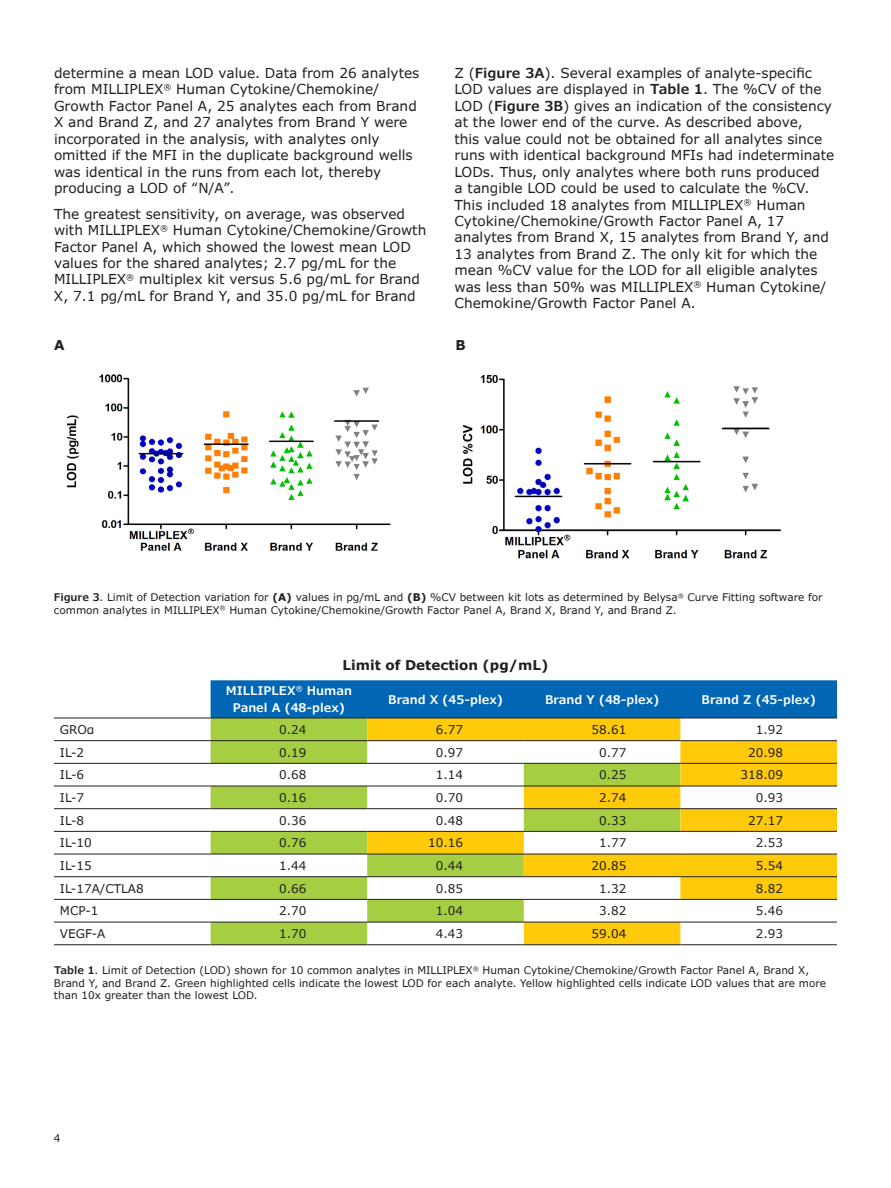
<style>
.page{position:relative;width:891px;height:1188px;background:#fff}
.page>*{position:absolute;margin:0;border:0;box-sizing:border-box;transform-origin:0 0}
.t1{font:13.65px/16.5px "Verdana Pro";color:#231f20}
.t2{font:700 13.5px "Verdana Pro";color:#231f20}
.t3{font:12px "Verdana Pro";color:#231f20}
.t4{font:600 12px/16.5px "Verdana Pro";color:#fff;text-align:center}
.t5{font:10.5px/12.6px "Verdana Pro";color:#231f20}
.s1{font-weight:600}
.s2{font-weight:700}
</style>
<div class="page">
<img style="left:66px;top:374px;width:325px;height:177px">
<img style="left:462px;top:374px;width:319px;height:185px">
<div style="left:211px;top:680px;width:626px;height:38px;background:#0166b3"></div>
<svg style="left:211px;top:719px;width:156px;height:225px;fill:#a5ce43"></svg>
<svg style="left:367px;top:719px;width:470px;height:225px"></svg>
<hr style="left:54px;top:740px;width:157px;height:1px;background:#231f20">
<hr style="left:211px;top:740px;width:156px;height:1px;background:#231f20">
<hr style="left:367px;top:740px;width:157px;height:1px;background:#231f20">
<hr style="left:524px;top:740px;width:156px;height:1px;background:#231f20">
<hr style="left:680px;top:740px;width:157px;height:1px;background:#231f20">
<hr style="left:54px;top:763px;width:157px;height:1px;background:#231f20">
<hr style="left:211px;top:763px;width:156px;height:1px;background:#231f20">
<hr style="left:367px;top:763px;width:157px;height:1px;background:#231f20">
<hr style="left:524px;top:763px;width:156px;height:1px;background:#231f20">
<hr style="left:680px;top:763px;width:157px;height:1px;background:#231f20">
<hr style="left:54px;top:786px;width:157px;height:1px;background:#231f20">
<hr style="left:211px;top:786px;width:156px;height:1px;background:#231f20">
<hr style="left:367px;top:786px;width:157px;height:1px;background:#231f20">
<hr style="left:524px;top:786px;width:156px;height:1px;background:#231f20">
<hr style="left:680px;top:786px;width:157px;height:1px;background:#231f20">
<hr style="left:54px;top:808px;width:157px;height:1px;background:#231f20">
<hr style="left:211px;top:808px;width:156px;height:1px;background:#231f20">
<hr style="left:367px;top:808px;width:157px;height:1px;background:#231f20">
<hr style="left:524px;top:808px;width:156px;height:1px;background:#231f20">
<hr style="left:680px;top:808px;width:157px;height:1px;background:#231f20">
<hr style="left:54px;top:831px;width:157px;height:1px;background:#231f20">
<hr style="left:211px;top:831px;width:156px;height:1px;background:#231f20">
<hr style="left:367px;top:831px;width:157px;height:1px;background:#231f20">
<hr style="left:524px;top:831px;width:156px;height:1px;background:#231f20">
<hr style="left:680px;top:831px;width:157px;height:1px;background:#231f20">
<hr style="left:54px;top:854px;width:157px;height:1px;background:#231f20">
<hr style="left:211px;top:854px;width:156px;height:1px;background:#231f20">
<hr style="left:367px;top:854px;width:157px;height:1px;background:#231f20">
<hr style="left:524px;top:854px;width:156px;height:1px;background:#231f20">
<hr style="left:680px;top:854px;width:157px;height:1px;background:#231f20">
<hr style="left:54px;top:876px;width:157px;height:1px;background:#231f20">
<hr style="left:211px;top:876px;width:156px;height:1px;background:#231f20">
<hr style="left:367px;top:876px;width:157px;height:1px;background:#231f20">
<hr style="left:524px;top:876px;width:156px;height:1px;background:#231f20">
<hr style="left:680px;top:876px;width:157px;height:1px;background:#231f20">
<hr style="left:54px;top:899px;width:157px;height:1px;background:#231f20">
<hr style="left:211px;top:899px;width:156px;height:1px;background:#231f20">
<hr style="left:367px;top:899px;width:157px;height:1px;background:#231f20">
<hr style="left:524px;top:899px;width:156px;height:1px;background:#231f20">
<hr style="left:680px;top:899px;width:157px;height:1px;background:#231f20">
<hr style="left:54px;top:922px;width:157px;height:1px;background:#231f20">
<hr style="left:211px;top:922px;width:156px;height:1px;background:#231f20">
<hr style="left:367px;top:922px;width:157px;height:1px;background:#231f20">
<hr style="left:524px;top:922px;width:156px;height:1px;background:#231f20">
<hr style="left:680px;top:922px;width:157px;height:1px;background:#231f20">
<hr style="left:54px;top:718px;width:157px;height:1px;background:#231f20">
<hr style="left:211px;top:718px;width:156px;height:1px;background:#231f20">
<hr style="left:367px;top:718px;width:157px;height:1px;background:#231f20">
<hr style="left:524px;top:718px;width:156px;height:1px;background:#231f20">
<hr style="left:680px;top:718px;width:157px;height:1px;background:#231f20">
<hr style="left:54px;top:944px;width:157px;height:1px;background:#231f20">
<hr style="left:211px;top:944px;width:156px;height:1px;background:#231f20">
<hr style="left:367px;top:944px;width:157px;height:1px;background:#231f20">
<hr style="left:524px;top:944px;width:156px;height:1px;background:#231f20">
<hr style="left:680px;top:944px;width:157px;height:1px;background:#231f20">
<p class="t1" style="left:54px;top:65px;width:367px">determine a mean LOD value. Data from 26 analytes from MILLIPLEX<sup>®</sup> Human Cytokine/Chemokine/ Growth Factor Panel A, 25 analytes each from Brand X and Brand Z, and 27 analytes from Brand Y were incorporated in the analysis, with analytes only omitted if the MFI in the duplicate background wells was identical in the runs from each lot, thereby producing a LOD of “N/A”.</p>
<p class="t1" style="left:54px;top:206px;width:374px">The greatest sensitivity, on average, was observed with MILLIPLEX<sup>®</sup> Human Cytokine/Chemokine/Growth Factor Panel A, which showed the lowest mean LOD values for the shared analytes; 2.7 pg/mL for the MILLIPLEX<sup>®</sup> multiplex kit versus 5.6 pg/mL for Brand X, 7.1 pg/mL for Brand Y, and 35.0 pg/mL for Brand</p>
<p class="t1" style="left:454px;top:65px;width:381px">Z (<span class="s1">Figure 3A</span>). Several examples of analyte-specific LOD values are displayed in <span class="s1">Table 1</span>. The %CV of the LOD (<span class="s1">Figure 3B</span>) gives an indication of the consistency at the lower end of the curve. As described above,<br>this value could not be obtained for all analytes since runs with identical background MFIs had indeterminate LODs. Thus, only analytes where both runs produced<br>a tangible LOD could be used to calculate the %CV.<br>This included 18 analytes from MILLIPLEX<sup>®</sup> Human Cytokine/Chemokine/Growth Factor Panel A, 17 analytes from Brand X, 15 analytes from Brand Y, and 13 analytes from Brand Z. The only kit for which the mean %CV value for the LOD for all eligible analytes was less than 50% was MILLIPLEX<sup>®</sup> Human Cytokine/ Chemokine/Growth Factor Panel A.</p>
<p class="t2" style="left:54px;top:337px;width:12px">A</p>
<p class="t2" style="left:456px;top:337px;width:12px">B</p>
<p class="t5" style="left:54px;top:591px;width:770px"><span class="s1">Figure 3</span>. Limit of Detection variation for <span class="s2">(A)</span> values in pg/mL and <span class="s2">(B)</span> %CV between kit lots as determined by Belysa<sup>®</sup> Curve Fitting software for common analytes in MILLIPLEX<sup>®</sup> Human Cytokine/Chemokine/Growth Factor Panel A, Brand X, Brand Y, and Brand Z.</p>
<p class="t2" style="left:343px;top:656px;width:207px">Limit of Detection (pg/mL)</p>
<p class="t4" style="left:226px;top:683px;width:128px">MILLIPLEX<sup>®</sup> Human<br>Panel A (48-plex)</p>
<p class="t4" style="left:388px;top:691px;width:116px">Brand X (45-plex)</p>
<p class="t4" style="left:545px;top:691px;width:116px">Brand Y (48-plex)</p>
<p class="t4" style="left:702px;top:691px;width:116px">Brand Z (45-plex)</p>
<p class="t3" style="left:60px;top:722px;width:36px">GROα</p>
<p class="t3" style="left:279px;top:722px;width:29px">0.24</p>
<p class="t3" style="left:436px;top:722px;width:29px">6.77</p>
<p class="t3" style="left:592px;top:722px;width:36px">58.61</p>
<p class="t3" style="left:756px;top:722px;width:29px">1.92</p>
<p class="t3" style="left:60px;top:745px;width:26px">IL-2</p>
<p class="t3" style="left:279px;top:745px;width:29px">0.19</p>
<p class="t3" style="left:436px;top:745px;width:29px">0.97</p>
<p class="t3" style="left:599px;top:745px;width:29px">0.77</p>
<p class="t3" style="left:748px;top:745px;width:36px">20.98</p>
<p class="t3" style="left:60px;top:767px;width:26px">IL-6</p>
<p class="t3" style="left:279px;top:767px;width:29px">0.68</p>
<p class="t3" style="left:436px;top:767px;width:29px">1.14</p>
<p class="t3" style="left:599px;top:767px;width:29px">0.25</p>
<p class="t3" style="left:740px;top:767px;width:44px">318.09</p>
<p class="t3" style="left:60px;top:790px;width:26px">IL-7</p>
<p class="t3" style="left:279px;top:790px;width:29px">0.16</p>
<p class="t3" style="left:436px;top:790px;width:29px">0.70</p>
<p class="t3" style="left:599px;top:790px;width:29px">2.74</p>
<p class="t3" style="left:756px;top:790px;width:29px">0.93</p>
<p class="t3" style="left:60px;top:813px;width:26px">IL-8</p>
<p class="t3" style="left:279px;top:813px;width:29px">0.36</p>
<p class="t3" style="left:436px;top:813px;width:29px">0.48</p>
<p class="t3" style="left:599px;top:813px;width:29px">0.33</p>
<p class="t3" style="left:748px;top:813px;width:36px">27.17</p>
<p class="t3" style="left:60px;top:835px;width:33px">IL-10</p>
<p class="t3" style="left:279px;top:835px;width:29px">0.76</p>
<p class="t3" style="left:428px;top:835px;width:36px">10.16</p>
<p class="t3" style="left:599px;top:835px;width:29px">1.77</p>
<p class="t3" style="left:756px;top:835px;width:29px">2.53</p>
<p class="t3" style="left:60px;top:858px;width:33px">IL-15</p>
<p class="t3" style="left:279px;top:858px;width:29px">1.44</p>
<p class="t3" style="left:436px;top:858px;width:29px">0.44</p>
<p class="t3" style="left:591px;top:858px;width:36px">20.85</p>
<p class="t3" style="left:756px;top:858px;width:29px">5.54</p>
<p class="t3" style="left:60px;top:881px;width:85px">IL-17A/CTLA8</p>
<p class="t3" style="left:279px;top:881px;width:29px">0.66</p>
<p class="t3" style="left:436px;top:881px;width:29px">0.85</p>
<p class="t3" style="left:599px;top:881px;width:29px">1.32</p>
<p class="t3" style="left:756px;top:881px;width:29px">8.82</p>
<p class="t3" style="left:60px;top:903px;width:40px">MCP-1</p>
<p class="t3" style="left:279px;top:903px;width:29px">2.70</p>
<p class="t3" style="left:436px;top:903px;width:29px">1.04</p>
<p class="t3" style="left:599px;top:903px;width:29px">3.82</p>
<p class="t3" style="left:756px;top:903px;width:29px">5.46</p>
<p class="t3" style="left:60px;top:926px;width:47px">VEGF-A</p>
<p class="t3" style="left:279px;top:926px;width:29px">1.70</p>
<p class="t3" style="left:436px;top:926px;width:29px">4.43</p>
<p class="t3" style="left:591px;top:926px;width:36px">59.04</p>
<p class="t3" style="left:756px;top:926px;width:29px">2.93</p>
<p class="t5" style="left:54px;top:964px;width:774px"><span class="s1">Table 1</span>. Limit of Detection (LOD) shown for 10 common analytes in MILLIPLEX<sup>®</sup> Human Cytokine/Chemokine/Growth Factor Panel A, Brand X,<br>Brand Y, and Brand Z. Green highlighted cells indicate the lowest LOD for each analyte. Yellow highlighted cells indicate LOD values that are more than 10x greater than the lowest LOD.</p>
<p class="t5" style="left:54px;top:1132px;width:8px">4</p>
</div>
